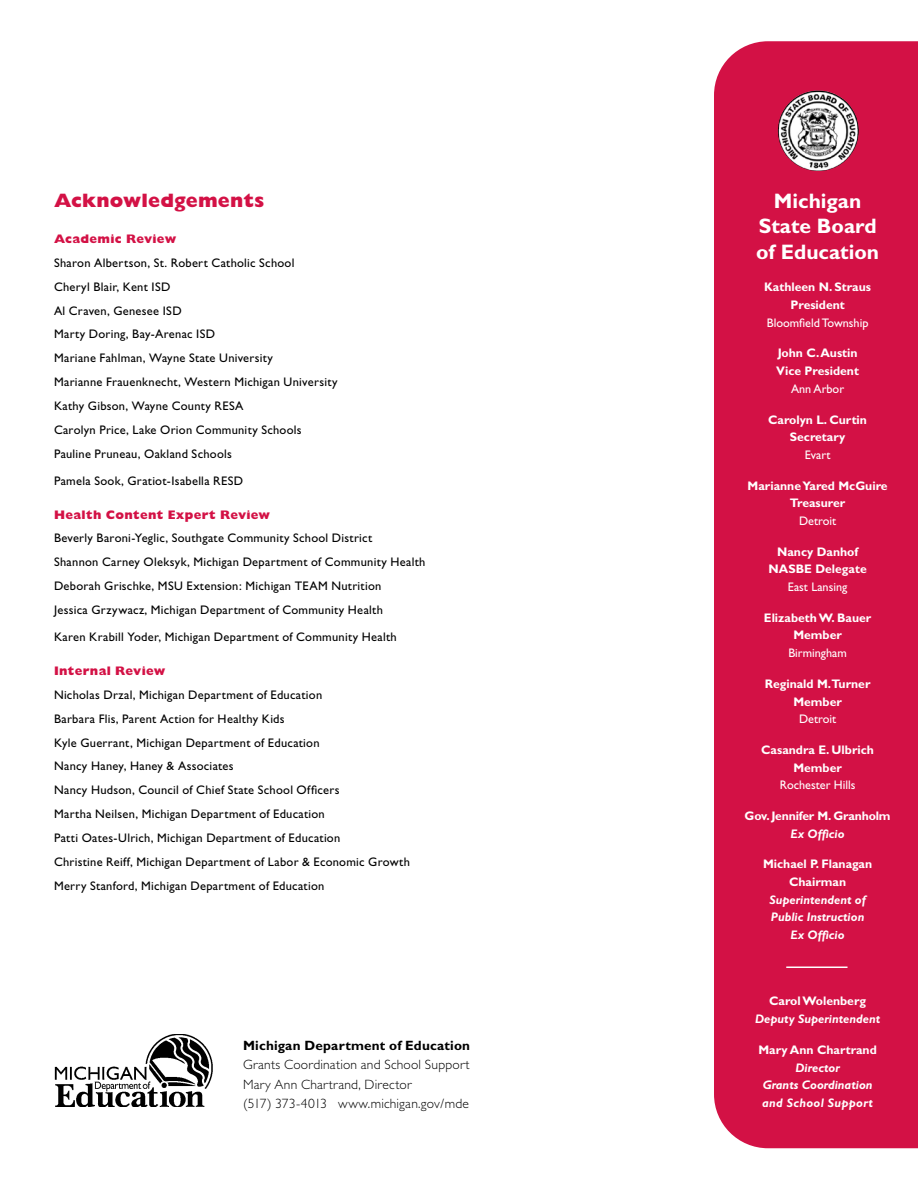
<style>
.page{position:relative;width:918px;height:1188px;background:#fff}
.page>*{position:absolute;margin:0;border:0;box-sizing:border-box;transform-origin:0 0}
.t1{font:700 21px/25.5px "Gill Sans Std";color:#fff;text-align:center}
.t2{font:800 19.5px "Gill Sans";letter-spacing:.01em;color:#d31145}
.t3{font:300 13.5px/19.5px "Gill Sans";letter-spacing:.015em;color:#000}
.t4{font:700 13.5px "Gill Sans";letter-spacing:.015em;color:#000}
.t5{font:12.45px/23.9px "Gill Sans";letter-spacing:.02em;color:#000}
.t6{font:700 12.45px/17.7px "Gill Sans Std";color:#fff;text-align:center}
.t7{font:italic 700 12.45px/17.7px "Gill Sans Std";color:#fff;text-align:center}
.t8{font:12.45px "Gill Sans Std";color:#fff}
.t9{font:800 12.45px "Gill Sans";letter-spacing:.025em;color:#d31145}
</style>
<div class="page">
<div style="left:714px;top:41px;width:204px;height:1107px;background:#d31145"></div>
<img style="left:777px;top:90px;width:83px;height:81px">
<hr style="left:786px;top:967px;width:62px;height:1px;background:#fff">
<img style="left:55px;top:1034px;width:157px;height:73px">
<h2 class="t2" style="left:54px;top:189px;width:212px">Acknowledgements</h2>
<p class="t9" style="left:54px;top:231px;width:124px">Academic Review</p>
<p class="t5" style="left:54px;top:251px;width:285px">Sharon Albertson, St. Robert Catholic School<br>Cheryl Blair, Kent ISD<br>Al Craven, Genesee ISD<br>Marty Doring, Bay-Arenac ISD<br>Mariane Fahlman, Wayne State University<br>Marianne Frauenknecht, Western Michigan University Kathy Gibson, Wayne County RESA<br>Carolyn Price, Lake Orion Community Schools Pauline Pruneau, Oakland Schools</p>
<p class="t5" style="left:54px;top:469px;width:191px">Pamela Sook, Gratiot-Isabella RESD</p>
<p class="t9" style="left:54px;top:507px;width:218px">Health Content Expert Review</p>
<p class="t5" style="left:54px;top:526px;width:373px">Beverly Baroni-Yeglic, Southgate Community School District<br>Shannon Carney Oleksyk, Michigan Department of Community Health Deborah Grischke, MSU Extension: Michigan TEAM Nutrition<br>Jessica Grzywacz, Michigan Department of Community Health</p>
<p class="t5" style="left:54px;top:625px;width:344px">Karen Krabill Yoder, Michigan Department of Community Health</p>
<p class="t9" style="left:54px;top:663px;width:113px">Internal Review</p>
<p class="t5" style="left:54px;top:683px;width:357px">Nicholas Drzal, Michigan Department of Education<br>Barbara Flis, Parent Action for Healthy Kids<br>Kyle Guerrant, Michigan Department of Education<br>Nancy Haney, Haney &amp; Associates<br>Nancy Hudson, Council of Chief State School Officers<br>Martha Neilsen, Michigan Department of Education<br>Patti Oates-Ulrich, Michigan Department of Education<br>Christine Reiff, Michigan Department of Labor &amp; Economic Growth Merry Stanford, Michigan Department of Education</p>
<p class="t4" style="left:243px;top:1037px;width:229px">Michigan Department of Education</p>
<p class="t3" style="left:243px;top:1055px;width:228px">Grants Coordination and School Support<br>Mary Ann Chartrand, Director<br>(517) 373-4013 www.michigan.gov/mde</p>
<h1 class="t1" style="left:756px;top:188px;width:125px">Michigan<br>State Board of Education</h1>
<p class="t6" style="left:764px;top:278px;width:108px">Kathleen N. Straus<br>President</p>
<p class="t8" style="left:767px;top:315px;width:103px">Bloomfield Township</p>
<p class="t6" style="left:776px;top:344px;width:84px;text-align:left">John C. Austin<br>Vice President</p>
<p class="t8" style="left:791px;top:382px;width:55px">Ann Arbor</p>
<p class="t6" style="left:768px;top:410px;width:100px">Carolyn L. Curtin<br>Secretary</p>
<p class="t8" style="left:805px;top:448px;width:27px">Evart</p>
<p class="t6" style="left:748px;top:477px;width:142px">Marianne Yared McGuire<br>Treasurer</p>
<p class="t8" style="left:799px;top:514px;width:39px">Detroit</p>
<p class="t6" style="left:769px;top:543px;width:100px">Nancy Danhof<br>NASBE Delegate</p>
<p class="t8" style="left:788px;top:580px;width:61px">East Lansing</p>
<p class="t6" style="left:764px;top:609px;width:109px">Elizabeth W. Bauer<br>Member</p>
<p class="t8" style="left:788px;top:646px;width:60px">Birmingham</p>
<p class="t6" style="left:765px;top:675px;width:107px">Reginald M.Turner<br>Member</p>
<p class="t8" style="left:799px;top:712px;width:39px">Detroit</p>
<p class="t6" style="left:761px;top:741px;width:114px">Casandra E. Ulbrich<br>Member</p>
<p class="t8" style="left:780px;top:778px;width:77px">Rochester Hills</p>
<p class="t6" style="left:745px;top:807px;width:147px">Gov. Jennifer M. Granholm</p>
<p class="t7" style="left:791px;top:825px;width:56px">Ex Officio</p>
<p class="t6" style="left:763px;top:855px;width:111px">Michael P. Flanagan<br>Chairman</p>
<p class="t7" style="left:769px;top:891px;width:98px">Superintendent of<br>Public Instruction<br>Ex Officio</p>
<p class="t6" style="left:769px;top:992px;width:98px">Carol Wolenberg</p>
<p class="t7" style="left:755px;top:1010px;width:127px">Deputy Superintendent</p>
<p class="t6" style="left:758px;top:1041px;width:120px">Mary Ann Chartrand</p>
<p class="t7" style="left:762px;top:1059px;width:112px">Director<br>Grants Coordination and School Support</p>
</div>
